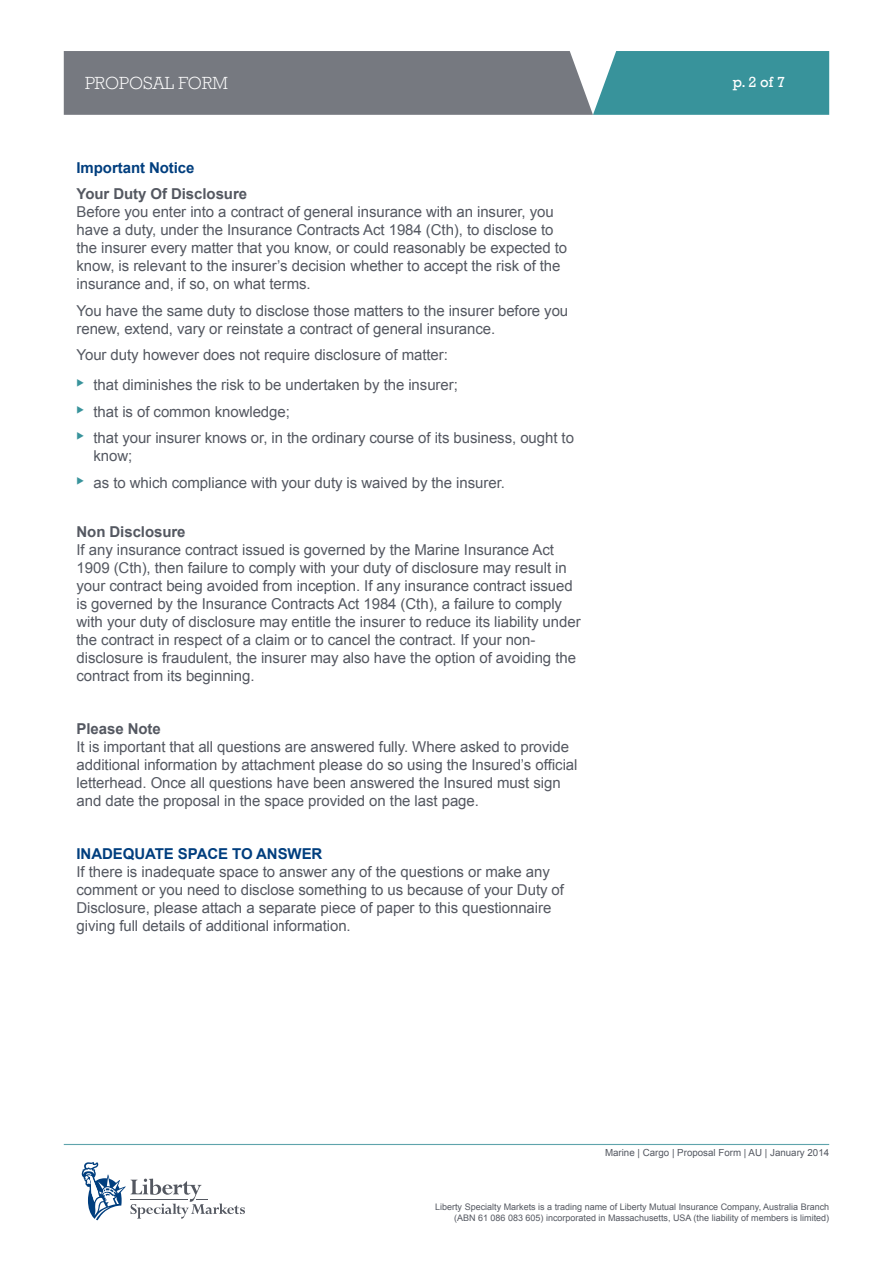
<style>
.page{position:relative;width:893px;height:1263px;background:#fff}
.page>*{position:absolute;margin:0;border:0;box-sizing:border-box;transform-origin:0 0}
.t1{font:300 18px "Rockwell Std";color:#fff}
.LSM_body_text{font:15px/18px "Arial";letter-spacing:-.005em;color:#545861}
.LSM_Bullet_text{font:15px/18px "Arial";letter-spacing:-.005em;color:#545861}
.LSM_body_text-2{font:700 15px "Arial";letter-spacing:-.005em;color:#545861}
.LSM_body_text-3{font:700 15px "Arial";letter-spacing:-.005em;color:#003e7e}
.LSM_Important_Notice{font:700 15px "Arial";letter-spacing:-.005em;color:#003e7e}
.t2{font:15px "Rockwell";color:#fff}
.t3{font:9.75px "Arial";color:#545861}
.t4{font:9px/10.5px "Arial";color:#545861;text-align:right}
</style>
<div class="page">
<svg style="left:64px;top:51px;width:765px;height:64px;background:#68858c"></svg>
<hr style="left:64px;top:1144px;width:765px;height:1px;background:#5fa4ac">
<svg style="left:82px;top:1162px;width:163px;height:58px"></svg>
<p class="t1" style="left:85px;top:73px;width:144px">PROPOSAL FORM</p>
<p class="t2" style="left:733px;top:73px;width:54px">p. 2 of 7</p>
<p class="LSM_Important_Notice" style="left:77px;top:157px;width:120px">Important Notice</p>
<p class="LSM_body_text-2" style="left:77px;top:184px;width:172px">Your Duty Of Disclosure</p>
<p class="LSM_body_text" style="left:77px;top:203px;width:492px">Before you enter into a contract of general insurance with an insurer, you have a duty, under the Insurance Contracts Act 1984 (Cth), to disclose to the insurer every matter that you know, or could reasonably be expected to know, is relevant to the insurer’s decision whether to accept the risk of the insurance and, if so, on what terms.</p>
<p class="LSM_body_text" style="left:77px;top:301px;width:493px">You have the same duty to disclose those matters to the insurer before you renew, extend, vary or reinstate a contract of general insurance.</p>
<p class="LSM_body_text" style="left:77px;top:346px;width:373px">Your duty however does not require disclosure of matter:</p>
<p class="LSM_Bullet_text" style="left:77px;top:376px;width:383px"><sup>◆</sup> that diminishes the risk to be undertaken by the insurer;</p>
<p class="LSM_Bullet_text" style="left:77px;top:403px;width:215px"><sup>◆</sup> that is of common knowledge;</p>
<p class="LSM_Bullet_text" style="left:94px;top:429px;width:482px;text-indent:-17px"><sup>◆</sup> that your insurer knows or, in the ordinary course of its business, ought to know;</p>
<p class="LSM_Bullet_text" style="left:77px;top:474px;width:430px"><sup>◆</sup> as to which compliance with your duty is waived by the insurer.</p>
<p class="LSM_body_text-2" style="left:77px;top:522px;width:111px">Non Disclosure</p>
<p class="LSM_body_text" style="left:77px;top:541px;width:506px">If any insurance contract issued is governed by the Marine Insurance Act 1909 (Cth), then failure to comply with your duty of disclosure may result in your contract being avoided from inception. If any insurance contract issued is governed by the Insurance Contracts Act 1984 (Cth), a failure to comply with your duty of disclosure may entitle the insurer to reduce its liability under the contract in respect of a claim or to cancel the contract. If your non&shy;disclosure is fraudulent, the insurer may also have the option of avoiding the contract from its beginning.</p>
<p class="LSM_body_text-2" style="left:77px;top:719px;width:86px">Please Note</p>
<p class="LSM_body_text" style="left:77px;top:738px;width:502px">It is important that all questions are answered fully. Where asked to provide additional information by attachment please do so using the Insured’s official letterhead. Once all questions have been answered the Insured must sign and date the proposal in the space provided on the last page.</p>
<p class="LSM_body_text-3" style="left:77px;top:844px;width:247px">INADEQUATE SPACE TO ANSWER</p>
<p class="LSM_body_text" style="left:77px;top:863px;width:489px">If there is inadequate space to answer any of the questions or make any comment or you need to disclose something to us because of your Duty of Disclosure, please attach a separate piece of paper to this questionnaire giving full details of additional information.</p>
<p class="t3" style="left:605px;top:1146px;width:226px">Marine | Cargo | Proposal Form | AU | January 2014</p>
<p class="t4" style="left:435px;top:1202px;width:396px">Liberty Specialty Markets is a trading name of Liberty Mutual Insurance Company, Australia Branch (ABN 61 086 083 605) incorporated in Massachusetts, USA (the liability of members is limited)</p>
</div>
